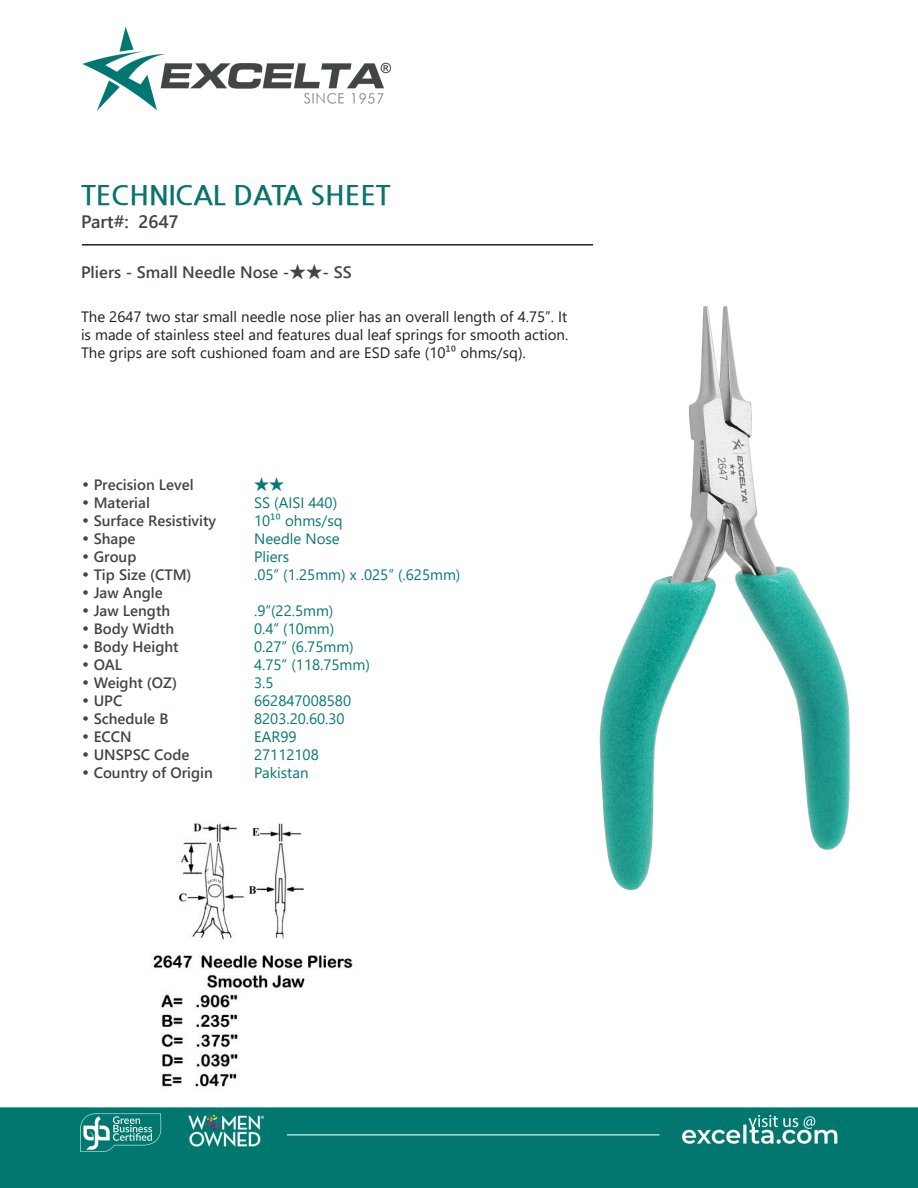
<style>
.page{position:relative;width:918px;height:1188px;background:#fff}
.page>*{position:absolute;margin:0;border:0;box-sizing:border-box;transform-origin:0 0}
.t1{font:700 27px "Nanum Gothic";color:#08746d}
.t2{font:700 18px "Yu Gothic UI";color:#414546}
.t3{font:700 16.5px "Yu Gothic UI";color:#414546}
.t4{font:15px/18px "Yu Gothic UI";color:#231f20;text-align:justify}
.CT_s_CTM{font:700 15px "Yu Gothic UI";color:#414546}
.CT_s_CTM-2{font:15px "Yu Gothic UI";color:#077874}
.s1{font-family:"Century Gothic";font-weight:400}
</style>
<div class="page">
<img style="left:0;top:27px;width:918px;height:1161px">
<img style="left:558px;top:264px;width:333px;height:667px">
<img style="left:141px;top:812px;width:215px;height:286px">
<hr style="left:82px;top:244px;width:511px;height:2px;background:#231f20">
<p class="t1" style="left:81px;top:182px;width:311px">TECHNICAL DATA SHEET</p>
<p class="t2" style="left:81px;top:212px;width:99px">Part#: 2647</p>
<p class="t3" style="left:81px;top:262px;width:272px">Pliers - Small Needle Nose -★★- SS</p>
<p class="t4" style="left:81px;top:306px;width:489px">The 2647 two star small needle nose plier has an overall length of 4.75”. It is made of stainless steel and features dual leaf springs for smooth action.<br>The grips are soft cushioned foam and are ESD safe (10¹⁰ ohms/sq).</p>
<p class="CT_s_CTM" style="left:81px;top:476px;width:114px"><span class="s1">•</span> Precision Level</p>
<p class="CT_s_CTM-2" style="left:254px;top:471px;width:31px">★★</p>
<p class="CT_s_CTM" style="left:81px;top:494px;width:70px"><span class="s1">•</span> Material</p>
<p class="CT_s_CTM-2" style="left:254px;top:489px;width:85px">SS (AISI 440)</p>
<p class="CT_s_CTM" style="left:81px;top:512px;width:137px"><span class="s1">•</span> Surface Resistivity</p>
<p class="CT_s_CTM-2" style="left:254px;top:507px;width:90px">10¹⁰ ohms/sq</p>
<p class="CT_s_CTM" style="left:81px;top:530px;width:56px"><span class="s1">•</span> Shape</p>
<p class="CT_s_CTM-2" style="left:254px;top:525px;width:87px">Needle Nose</p>
<p class="CT_s_CTM" style="left:81px;top:548px;width:57px"><span class="s1">•</span> Group</p>
<p class="CT_s_CTM-2" style="left:254px;top:543px;width:37px">Pliers</p>
<p class="CT_s_CTM" style="left:81px;top:566px;width:112px"><span class="s1">•</span> Tip Size (CTM)</p>
<p class="CT_s_CTM-2" style="left:254px;top:561px;width:208px">.05” (1.25mm) x .025” (.625mm)</p>
<p class="CT_s_CTM" style="left:81px;top:584px;width:83px"><span class="s1">•</span> Jaw Angle</p>
<p class="CT_s_CTM" style="left:81px;top:602px;width:91px"><span class="s1">•</span> Jaw Length</p>
<p class="CT_s_CTM-2" style="left:254px;top:597px;width:81px">.9”(22.5mm)</p>
<p class="CT_s_CTM" style="left:81px;top:620px;width:95px"><span class="s1">•</span> Body Width</p>
<p class="CT_s_CTM-2" style="left:254px;top:615px;width:82px">0.4” (10mm)</p>
<p class="CT_s_CTM" style="left:81px;top:638px;width:99px"><span class="s1">•</span> Body Height</p>
<p class="CT_s_CTM-2" style="left:254px;top:633px;width:101px">0.27” (6.75mm)</p>
<p class="CT_s_CTM" style="left:81px;top:656px;width:43px"><span class="s1">•</span> OAL</p>
<p class="CT_s_CTM-2" style="left:254px;top:651px;width:117px">4.75” (118.75mm)</p>
<p class="CT_s_CTM" style="left:81px;top:674px;width:98px"><span class="s1">•</span> Weight (OZ)</p>
<p class="CT_s_CTM-2" style="left:254px;top:669px;width:21px">3.5</p>
<p class="CT_s_CTM" style="left:81px;top:692px;width:43px"><span class="s1">•</span> UPC</p>
<p class="CT_s_CTM-2" style="left:254px;top:687px;width:99px">662847008580</p>
<p class="CT_s_CTM" style="left:81px;top:710px;width:89px"><span class="s1">•</span> Schedule B</p>
<p class="CT_s_CTM-2" style="left:254px;top:705px;width:92px">8203.20.60.30</p>
<p class="CT_s_CTM" style="left:81px;top:728px;width:52px"><span class="s1">•</span> ECCN</p>
<p class="CT_s_CTM-2" style="left:254px;top:723px;width:44px">EAR99</p>
<p class="CT_s_CTM" style="left:81px;top:746px;width:110px"><span class="s1">•</span> UNSPSC Code</p>
<p class="CT_s_CTM-2" style="left:254px;top:741px;width:66px">27112108</p>
<p class="CT_s_CTM" style="left:81px;top:764px;width:133px"><span class="s1">•</span> Country of Origin</p>
<p class="CT_s_CTM-2" style="left:254px;top:759px;width:56px">Pakistan</p>
</div>
